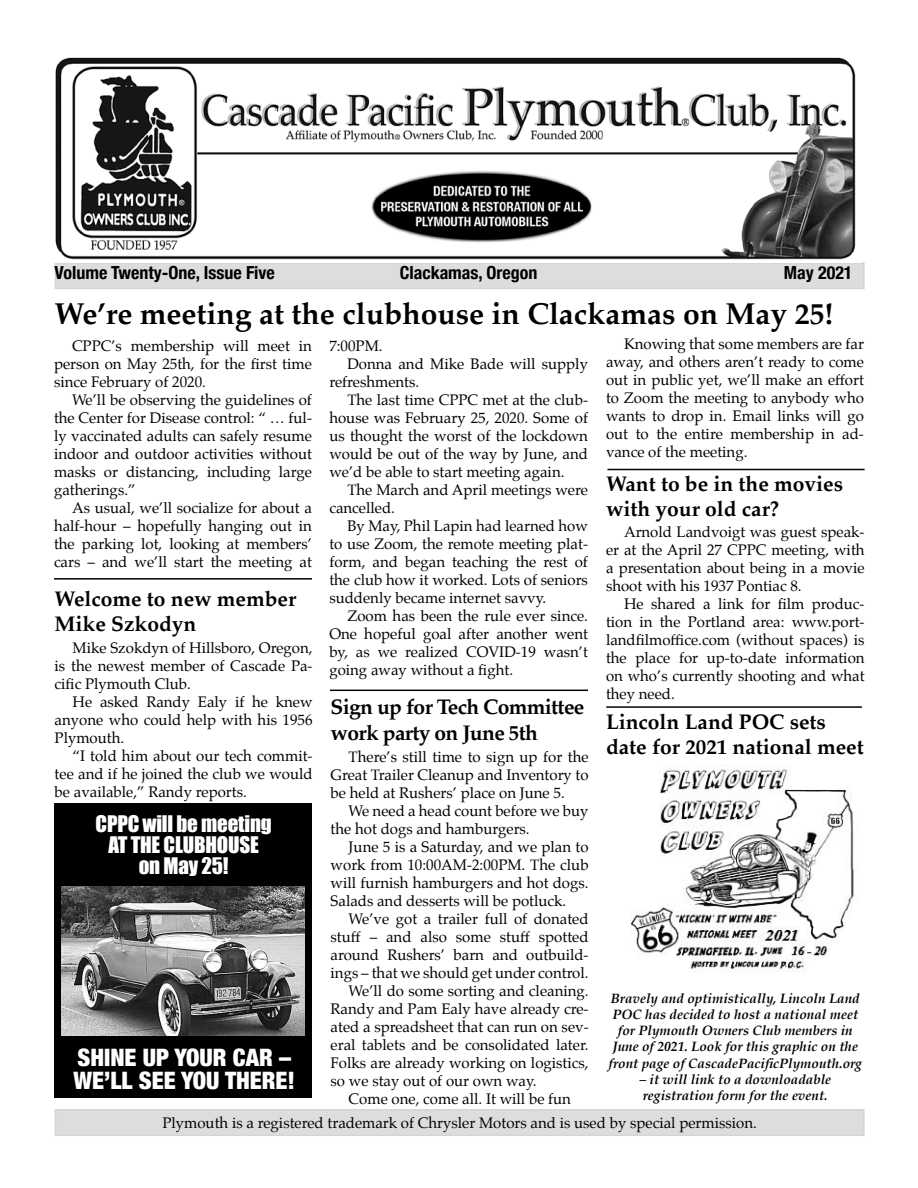
<style>
.page{position:relative;width:918px;height:1188px;background:#fff}
.page>*{position:absolute;margin:0;border:0;box-sizing:border-box;transform-origin:0 0}
.t1{font:700 30px "Palatino";color:#000}
.t2{font:900 condensed 24px/22.5px "Helvetica Neue";color:#fff}
.t3{font:700 21px/25.2px "Palatino";color:#000}
.t4{font:700 21px/25.2px "Palatino";letter-spacing:-.03em;color:#000}
.t5{font:21px/21px "Impact";letter-spacing:-.01em;color:#fff;text-align:center}
.t6{font:700 condensed 18px "Helvetica Neue";color:#000}
.t7{font:15px/18px "Palatino";color:#000;text-align:justify}
.t8{font:italic 700 13.5px/16.2px "Palatino";color:#000;text-align:center}
</style>
<div class="page">
<div style="left:55px;top:1109px;width:810px;height:27px;background:#dcddde"></div>
<div style="left:55px;top:262px;width:810px;height:27px;background:#dcddde"></div>
<img style="left:55px;top:57px;width:807px;height:206px">
<div style="left:54px;top:804px;width:258px;height:294px;background:#000"></div>
<img style="left:62px;top:887px;width:242px;height:149px">
<hr style="left:608px;top:469px;width:257px;height:1px;background:#000">
<img style="left:629px;top:767px;width:225px;height:205px">
<hr style="left:606px;top:706px;width:256px;height:2px;background:#000">
<hr style="left:54px;top:578px;width:258px;height:2px;background:#000">
<hr style="left:330px;top:690px;width:258px;height:1px;background:#000">
<p class="t6" style="left:55px;top:258px;width:222px">Volume Twenty-One, Issue Five</p>
<p class="t6" style="left:400px;top:258px;width:139px">Clackamas, Oregon</p>
<p class="t6" style="left:784px;top:258px;width:70px">May 2021</p>
<h1 class="t1" style="left:55px;top:288px;width:780px">We’re meeting at the clubhouse in Clackamas on May 25!</h1>
<p class="t7" style="left:54px;top:337px;width:259px;text-indent:18px">CPPC’s membership will meet in person on May 25th, for the first time since February of 2020.</p>
<p class="t7" style="left:54px;top:391px;width:260px;text-indent:18px">We’ll be observing the guidelines of the Center for Disease control: “ … ful&shy;ly vaccinated adults can safely resume indoor and outdoor activities without masks or distancing, including large gatherings.”</p>
<p class="t7" style="left:54px;top:499px;width:259px;text-indent:18px">As usual, we’ll socialize for about a half-hour – hopefully hanging out in the parking lot, looking at members’ cars – and we’ll start the meeting at</p>
<h3 class="t3" style="left:55px;top:585px;width:243px">Welcome to new member<br>Mike Szkodyn</h3>
<p class="t7" style="left:55px;top:639px;width:260px;text-indent:18px">Mike Szokdyn of Hillsboro, Oregon, is the newest member of Cascade Pa&shy;cific Plymouth Club.</p>
<p class="t7" style="left:55px;top:693px;width:259px;text-indent:18px">He asked Randy Ealy if he knew anyone who could help with his 1956<br>Plymouth.</p>
<p class="t7" style="left:55px;top:747px;width:260px;text-indent:18px">“I told him about our tech commit&shy;tee and if he joined the club we would be available,” Randy reports.</p>
<h3 class="t5" style="left:96px;top:812px;width:178px">CPPC will be meeting at the clubhouse on May 25!</h3>
<h2 class="t2" style="left:74px;top:1045px;width:223px">SHINE UP YOUR CAR –<br>WE’LL SEE YOU THERE!</h2>
<p class="t7" style="left:329px;top:337px;width:55px">7:00PM.</p>
<p class="t7" style="left:347px;top:355px;width:242px">Donna and Mike Bade will supply</p>
<p class="t7" style="left:329px;top:373px;width:91px">refreshments.</p>
<p class="t7" style="left:347px;top:391px;width:242px">The last time CPPC met at the club-</p>
<p class="t7" style="left:329px;top:409px;width:260px">house was February 25, 2020. Some of</p>
<p class="t7" style="left:329px;top:427px;width:260px">us thought the worst of the lockdown</p>
<p class="t7" style="left:329px;top:445px;width:260px">would be out of the way by June, and</p>
<p class="t7" style="left:329px;top:463px;width:237px">we’d be able to start meeting again.</p>
<p class="t7" style="left:347px;top:481px;width:242px">The March and April meetings were</p>
<p class="t7" style="left:329px;top:499px;width:67px">cancelled.</p>
<p class="t7" style="left:347px;top:517px;width:242px">By May, Phil Lapin had learned how</p>
<p class="t7" style="left:329px;top:535px;width:260px">to use Zoom, the remote meeting plat-</p>
<p class="t7" style="left:329px;top:553px;width:260px">form, and began teaching the rest of</p>
<p class="t7" style="left:329px;top:571px;width:260px">the club how it worked. Lots of seniors</p>
<p class="t7" style="left:329px;top:589px;width:218px">suddenly became internet savvy.</p>
<p class="t7" style="left:347px;top:607px;width:242px">Zoom has been the rule ever since.</p>
<p class="t7" style="left:329px;top:625px;width:260px">One hopeful goal after another went</p>
<p class="t7" style="left:329px;top:643px;width:260px">by, as we realized COVID-19 wasn’t</p>
<p class="t7" style="left:329px;top:661px;width:185px">going away without a fight.</p>
<h3 class="t4" style="left:331px;top:694px;width:255px">Sign up for Tech Committee work party on June 5th</h3>
<p class="t7" style="left:331px;top:748px;width:260px;text-indent:18px">There’s still time to sign up for the Great Trailer Cleanup and Inventory to be held at Rushers’ place on June 5.</p>
<p class="t7" style="left:331px;top:802px;width:260px;text-indent:18px">We need a head count before we buy the hot dogs and hamburgers.</p>
<p class="t7" style="left:331px;top:838px;width:260px;text-indent:18px">June 5 is a Saturday, and we plan to work from 10:00AM-2:00PM. The club will furnish hamburgers and hot dogs.<br>Salads and desserts will be potluck.</p>
<p class="t7" style="left:349px;top:910px;width:242px">We’ve got a trailer full of donated</p>
<p class="t7" style="left:331px;top:928px;width:260px">stuff – and also some stuff spotted</p>
<p class="t7" style="left:331px;top:946px;width:259px">around Rushers’ barn and outbuild-</p>
<p class="t7" style="left:331px;top:964px;width:259px">ings – that we should get under control.</p>
<p class="t7" style="left:349px;top:982px;width:241px">We’ll do some sorting and cleaning.</p>
<p class="t7" style="left:331px;top:1000px;width:260px">Randy and Pam Ealy have already cre-</p>
<p class="t7" style="left:331px;top:1018px;width:260px">ated a spreadsheet that can run on sev-</p>
<p class="t7" style="left:331px;top:1036px;width:259px">eral tablets and be consolidated later.</p>
<p class="t7" style="left:331px;top:1054px;width:259px">Folks are already working on logistics,</p>
<p class="t7" style="left:331px;top:1072px;width:207px">so we stay out of our own way.</p>
<p class="t7" style="left:349px;top:1090px;width:224px">Come one, come all. It will be fun</p>
<p class="t7" style="left:606px;top:335px;width:260px;text-indent:18px">Knowing that some members are far away, and others aren’t ready to come out in public yet, we’ll make an effort to Zoom the meeting to anybody who wants to drop in. Email links will go out to the entire membership in ad&shy;vance of the meeting.</p>
<h3 class="t3" style="left:606px;top:470px;width:239px">Want to be in the movies with your old car?</h3>
<p class="t7" style="left:606px;top:523px;width:260px;text-indent:18px">Arnold Landvoigt was guest speak&shy;er at the April 27 CPPC meeting, with a presentation about being in a movie shoot with his 1937 Pontiac 8.</p>
<p class="t7" style="left:606px;top:595px;width:260px;text-indent:18px">He shared a link for film produc&shy;tion in the Portland area: www.port&shy;landfilmoffice.com (without spaces) is the place for up-to-date information on who’s currently shooting and what they need.</p>
<h3 class="t3" style="left:606px;top:709px;width:259px">Lincoln Land POC sets date for 2021 national meet</h3>
<p class="t8" style="left:609px;top:990px;width:255px">Bravely and optimistically, Lincoln Land POC has decided to host a national meet for Plymouth Owners Club members in June of 2021. Look for this graphic on the front page of CascadePacificPlymouth.org</p>
<p class="t8" style="left:639px;top:1071px;width:193px;text-align:left">– it will link to a downloadable registration form for the event.</p>
<p class="t7" style="left:162px;top:1114px;width:596px">Plymouth is a registered trademark of Chrysler Motors and is used by special permission.</p>
</div>
